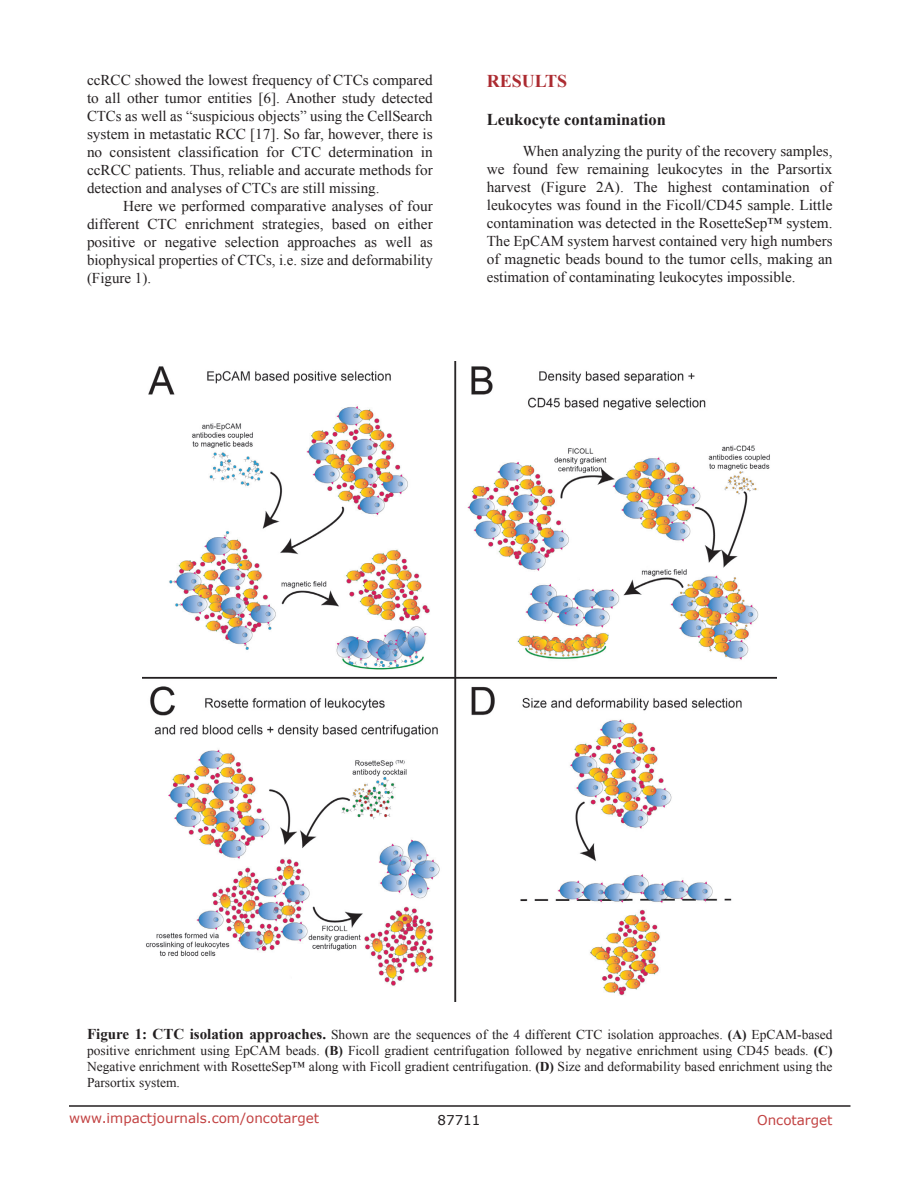
<style>
.page{position:relative;width:918px;height:1188px;background:#fff}
.page>*{position:absolute;margin:0;border:0;box-sizing:border-box;transform-origin:0 0}
.Heading{font:700 18px "Times New Roman";color:#ac2b31}
.SubHeading_no{font:700 16.5px "Times New Roman";color:#231f20}
.BodyText{font:15px/18px "Times New Roman";color:#231f20;text-align:justify}
.figuretext{font:13.5px/16.2px "Times New Roman";color:#231f20;text-align:justify}
.t1{font:13.5px "Verdana";color:#c24141}
.t2{font:13.5px "Verdana";color:#231f20}
.s1{font-weight:700;font-size:15px}
.s2{font-weight:700}
</style>
<div class="page">
<hr style="left:69px;top:1105px;width:781px;height:2px;background:#231f20">
<img style="left:143px;top:362px;width:634px;height:639px">
<p class="BodyText" style="left:87px;top:71px;width:347px">ccRCC showed the lowest frequency of CTCs compared to all other tumor entities [6]. Another study detected CTCs as well as “suspicious objects” using the CellSearch system in metastatic RCC [17]. So far, however, there is no consistent classification for CTC determination in ccRCC patients. Thus, reliable and accurate methods for detection and analyses of CTCs are still missing.</p>
<p class="BodyText" style="left:87px;top:197px;width:347px;text-indent:36px">Here we performed comparative analyses of four different CTC enrichment strategies, based on either positive or negative selection approaches as well as biophysical properties of CTCs, i.e. size and deformability (Figure 1).</p>
<p class="Heading" style="left:487px;top:69px;width:82px">RESULTS</p>
<p class="SubHeading_no" style="left:487px;top:108px;width:181px">Leukocyte contamination</p>
<p class="BodyText" style="left:487px;top:142px;width:347px;text-indent:36px">When analyzing the purity of the recovery samples, we found few remaining leukocytes in the Parsortix harvest (Figure 2A). The highest contamination of leukocytes was found in the Ficoll/CD45 sample. Little contamination was detected in the RosetteSep™ system.<br>The EpCAM system harvest contained very high numbers of magnetic beads bound to the tumor cells, making an estimation of contaminating leukocytes impossible.</p>
<p class="figuretext" style="left:87px;top:1026px;width:747px"><span class="s1">Figure 1: CTC isolation approaches.</span> Shown are the sequences of the 4 different CTC isolation approaches. <span class="s2">(A)</span> EpCAM-based positive enrichment using EpCAM beads. <span class="s2">(B)</span> Ficoll gradient centrifugation followed by negative enrichment using CD45 beads. <span class="s2">(C)<br></span>Negative enrichment with RosetteSep™ along with Ficoll gradient centrifugation. <span class="s2">(D)</span> Size and deformability based enrichment using the Parsortix system.</p>
<p class="t1" style="left:69px;top:1109px;width:252px">www.impactjournals.com/oncotarget</p>
<p class="t2" style="left:438px;top:1111px;width:44px">87711</p>
<p class="t1" style="left:757px;top:1111px;width:77px">Oncotarget</p>
</div>
